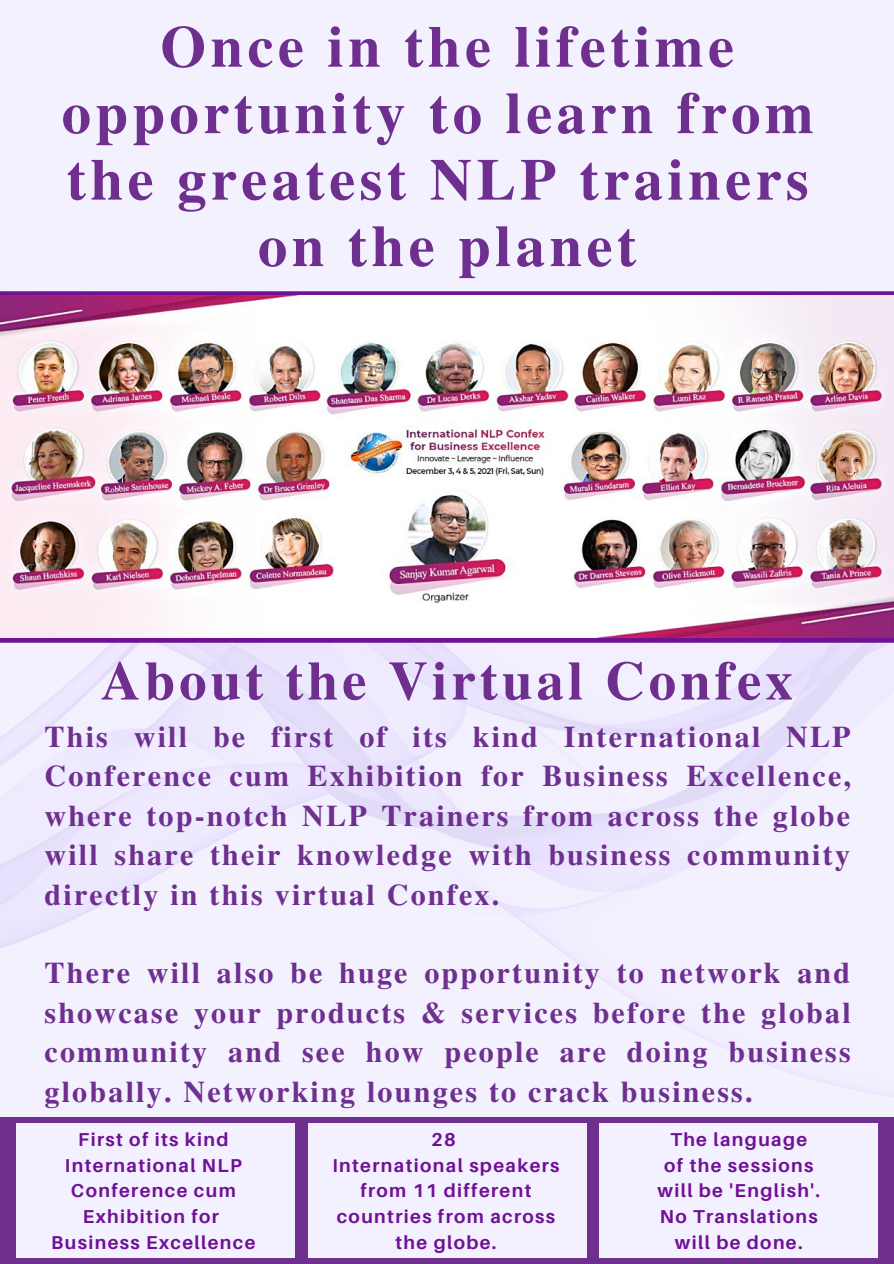
<style>
.page{position:relative;width:894px;height:1264px;background:#fff}
.page>*{position:absolute;margin:0;border:0;box-sizing:border-box;transform-origin:0 0}
.t1{font:700 58.65px/66.4px "Te X Gyre Termes";letter-spacing:.075em;color:#6e2f8f;text-align:center}
.t2{font:700 54.75px "Te X Gyre Termes";letter-spacing:.075em;color:#6e2f8f}
.t3{font:700 30px/39.5px "Te X Gyre Termes";letter-spacing:.075em;color:#6e2f8f;text-align:justify}
.t4{font:700 18.6px/26px "Aileron";letter-spacing:.075em;color:#701095;text-align:center}
</style>
<div class="page">
<img style="left:0;top:0;width:893px;height:1117px">
<div style="left:0;top:1117px;width:893px;height:146px;background:#6e2f8f"></div>
<div style="left:17px;top:1123px;width:278px;height:134px;background:#f3f0ff"></div>
<div style="left:599px;top:1123px;width:278px;height:134px;background:#f3f0ff"></div>
<div style="left:308px;top:1123px;width:278px;height:134px;background:#f3f0ff"></div>
<svg style="left:0;top:291px;width:893px;height:351px;background:#741798"></svg>
<img style="left:0;top:295px;width:893px;height:343px">
<p class="t1" style="left:62px;top:11px;width:753px">Once in the lifetime opportunity to learn from</p>
<p class="t1" style="left:67px;top:144px;width:743px">the greatest NLP trainers</p>
<p class="t1" style="left:258px;top:210px;width:380px">on the planet</p>
<p class="t2" style="left:101px;top:638px;width:693px">About the Virtual Confex</p>
<p class="t3" style="left:44px;top:715px;width:807px">This will be first of its kind International NLP Conference cum Exhibition for Business Excellence, where top-notch NLP Trainers from across the globe will share their knowledge with business community directly in this virtual Confex.</p>
<p class="t3" style="left:44px;top:952px;width:807px">There will also be huge opportunity to network and showcase your products &amp; services before the global community and see how people are doing business globally. Networking lounges to crack business.</p>
<p class="t4" style="left:65px;top:1125px;width:178px">First of its kind<br>International NLP<br>Conference cum<br>Exhibition for</p>
<p class="t4" style="left:51px;top:1229px;width:206px">Business Excellence</p>
<p class="t4" style="left:670px;top:1125px;width:138px">The language</p>
<p class="t4" style="left:664px;top:1151px;width:150px">of the sessions</p>
<p class="t4" style="left:657px;top:1177px;width:164px">will be 'English'.</p>
<p class="t4" style="left:659px;top:1203px;width:159px">No Translations</p>
<p class="t4" style="left:674px;top:1229px;width:129px">will be done.</p>
<p class="t4" style="left:431px;top:1125px;width:26px">28</p>
<p class="t4" style="left:332px;top:1151px;width:229px">International speakers from 11 different countries from across the globe.</p>
</div>
